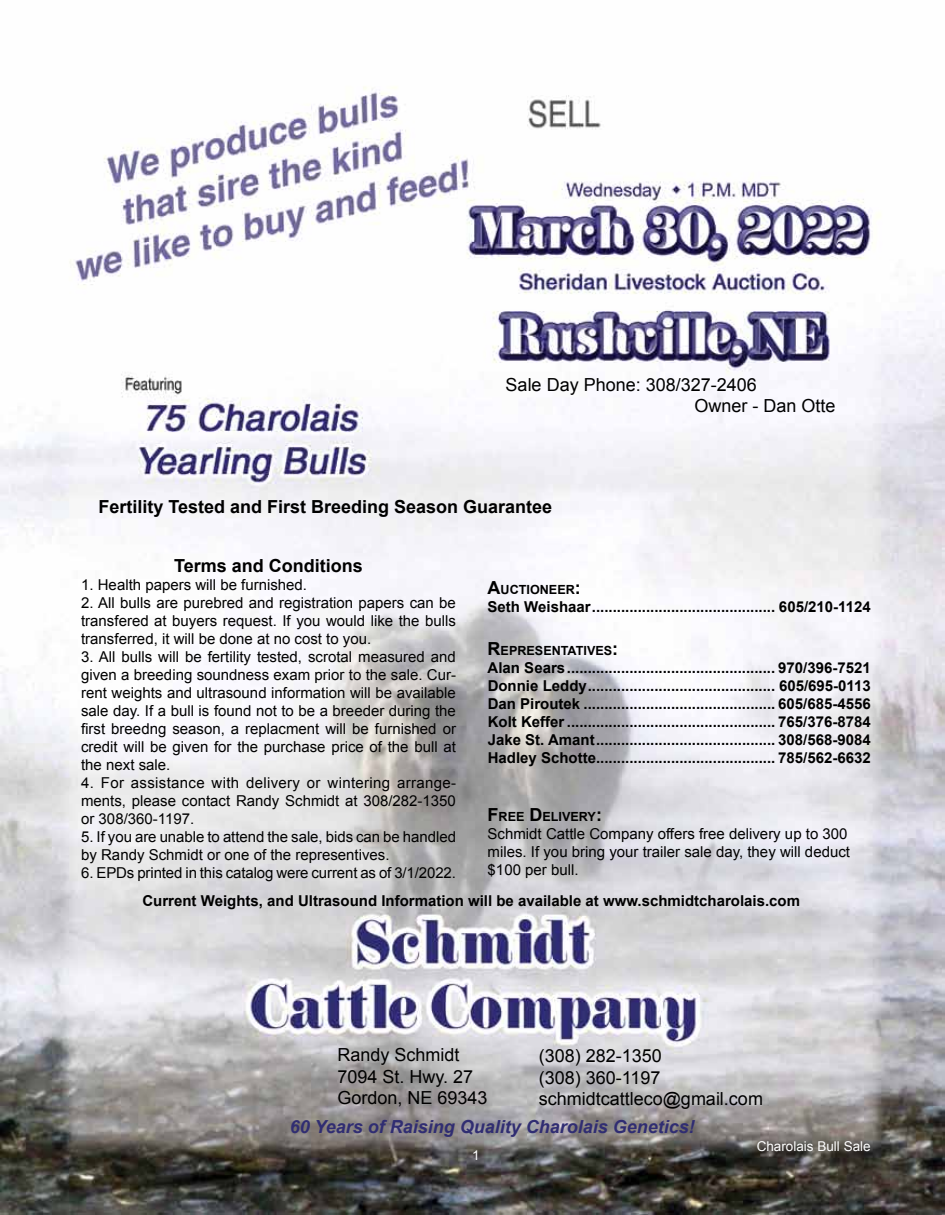
<style>
.page{position:relative;width:945px;height:1215px;background:#fff}
.page>*{position:absolute;margin:0;border:0;box-sizing:border-box;transform-origin:0 0}
.t1{font:18px/21.6px "Arial";color:#000}
.t2{font:700 18px "Arial";color:#000}
.t3{font:italic 700 18px "Arial";color:#302d72}
.t4{font:15px/18px "Arial";color:#000;text-align:justify}
.t5{font:700 15px/18px "Arial";color:#000;text-align:justify}
.t6{font:13.5px "Arial";color:#fff}
.t7{font:700 12.6px "Arial";color:#000}
.s1{font-size:18px}
</style>
<div class="page">
<img style="left:0;top:86px;width:945px;height:1129px">
<p class="t1" style="left:695px;top:374px;width:143px;text-indent:-189px">Sale Day Phone: 308/327-2406<br>Owner - Dan Otte</p>
<p class="t2" style="left:99px;top:495px;width:455px">Fertility Tested and First Breeding Season Guarantee</p>
<p class="t2" style="left:174px;top:554px;width:190px">Terms and Conditions</p>
<p class="t4" style="left:81px;top:576px;width:227px">1. Health papers will be furnished.</p>
<p class="t4" style="left:81px;top:594px;width:376px">2. All bulls are purebred and registration papers can be transfered at buyers request. If you would like the bulls transferred, it will be done at no cost to you.</p>
<p class="t4" style="left:81px;top:648px;width:376px">3. All bulls will be fertility tested, scrotal measured and given a breeding soundness exam prior to the sale. Cur&shy;rent weights and ultrasound information will be available sale day. If a bull is found not to be a breeder during the first breedng season, a replacment will be furnished or credit will be given for the purchase price of the bull at the next sale.</p>
<p class="t4" style="left:81px;top:774px;width:376px">4. For assistance with delivery or wintering arrange&shy;ments, please contact Randy Schmidt at 308/282-1350 or 308/360-1197.</p>
<p class="t4" style="left:81px;top:828px;width:376px">5. If you are unable to attend the sale, bids can be handled by Randy Schmidt or one of the representives.</p>
<p class="t4" style="left:81px;top:864px;width:376px">6. EPDs printed in this catalog were current as of 3/1/2022.</p>
<p class="t7" style="left:488px;top:581px;width:95px"><span class="s1">A</span>UCTIONEER<span class="s1">:</span></p>
<p class="t5" style="left:488px;top:598px;width:385px">Seth Weishaar............................................ 605/210-1124</p>
<p class="t7" style="left:488px;top:643px;width:132px"><span class="s1">R</span>EPRESENTATIVES<span class="s1">:</span></p>
<p class="t5" style="left:488px;top:660px;width:385px">Alan Sears.................................................. 970/396-7521<br>Donnie Leddy............................................. 605/695-0113<br>Dan Piroutek .............................................. 605/685-4556<br>Kolt Keffer .................................................. 765/376-8784<br>Jake St. Amant........................................... 308/568-9084<br>Hadley Schotte........................................... 785/562-6632</p>
<p class="t7" style="left:488px;top:808px;width:116px"><span class="s1">F</span>REE <span class="s1">D</span>ELIVERY<span class="s1">:</span></p>
<p class="t4" style="left:488px;top:825px;width:364px;text-align:left">Schmidt Cattle Company offers free delivery up to 300 miles. If you bring your trailer sale day, they will deduct $100 per bull.</p>
<p class="t5" style="left:142px;top:892px;width:659px">Current Weights, and Ultrasound Information will be available at www.schmidtcharolais.com</p>
<p class="t1" style="left:338px;top:1044px;width:152px">Randy Schmidt<br>7094 St. Hwy. 27<br>Gordon, NE 69343</p>
<p class="t1" style="left:539px;top:1045px;width:226px">(308) 282-1350<br>(308) 360-1197 schmidtcattleco@gmail.com</p>
<p class="t3" style="left:290px;top:1115px;width:407px">60 Years of Raising Quality Charolais Genetics!</p>
<p class="t6" style="left:472px;top:1147px;width:9px">1</p>
<p class="t6" style="left:757px;top:1137px;width:116px">Charolais Bull Sale</p>
</div>
